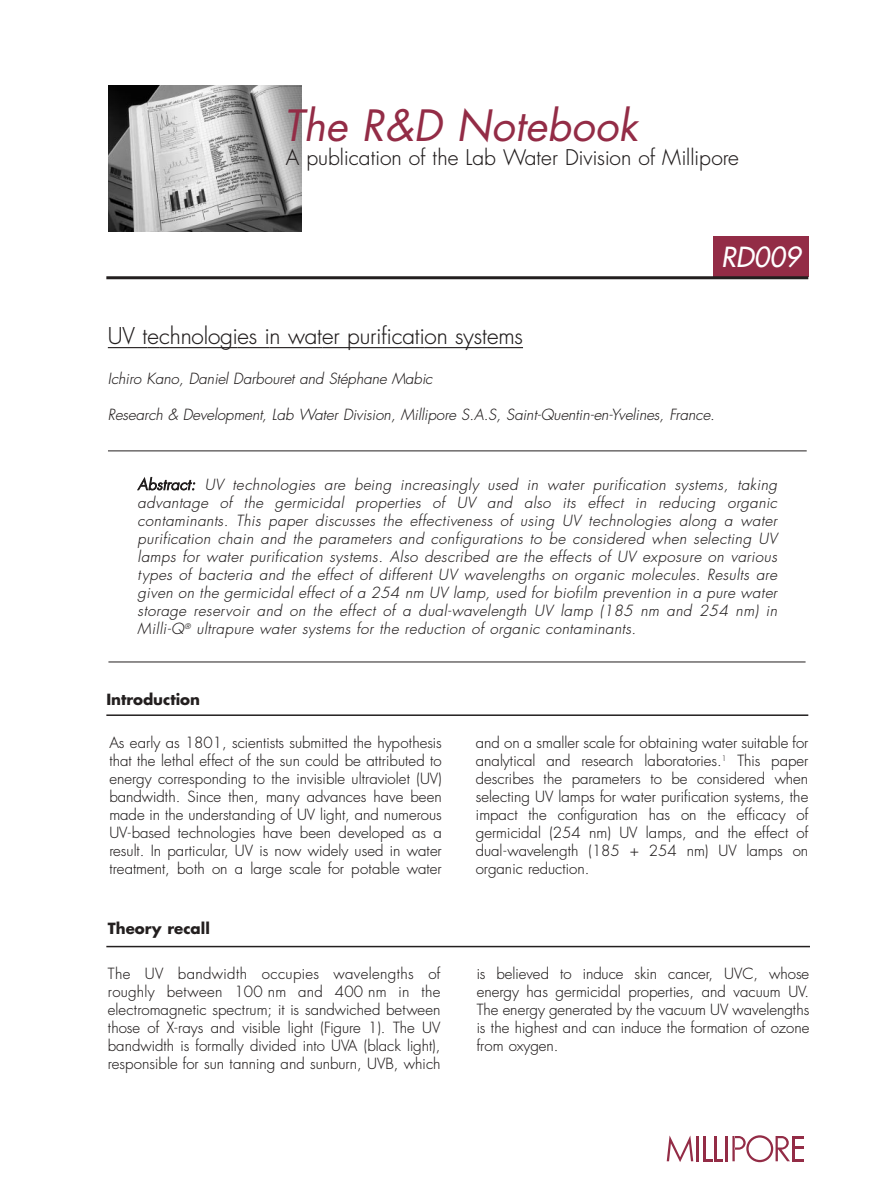
<style>
.page{position:relative;width:893px;height:1190px;background:#fff}
.page>*{position:absolute;margin:0;border:0;box-sizing:border-box;transform-origin:0 0}
.t1{font:italic 42px "Futura";color:#932c46}
.t2{font:italic 27px "Futura";color:#fff}
.t3{font:22.5px "Futura Light Millipore";letter-spacing:-.005em;color:#231f1f}
.t4{font:21px "Futura Light Millipore";color:#231f1f}
.t5{font:15px/18px "Futura Light Millipore";color:#231f1f;text-align:justify}
.t6{font:italic 15px/18px "Futura Light Millipore";color:#231f1f;text-align:justify}
.t7{font:700 15px "Futura";color:#231f1f}
</style>
<div class="page">
<div style="left:713px;top:237px;width:95px;height:40px;background:#932c46"></div>
<img style="left:108px;top:85px;width:193px;height:147px">
<hr style="left:106px;top:276px;width:702px;height:3px;background:#231f1f">
<hr style="left:108px;top:347px;width:39px;height:1px;background:#231f1f">
<svg style="left:147px;top:347px;width:12px;height:1px"></svg>
<hr style="left:159px;top:347px;width:78px;height:1px;background:#231f1f">
<hr style="left:237px;top:347px;width:33px;height:1px;background:#231f1f">
<hr style="left:270px;top:347px;width:52px;height:1px;background:#231f1f">
<hr style="left:322px;top:347px;width:98px;height:1px;background:#231f1f">
<hr style="left:424px;top:347px;width:63px;height:1px;background:#231f1f">
<hr style="left:487px;top:347px;width:36px;height:1px;background:#231f1f">
<svg style="left:666px;top:1135px;width:27px;height:27px"></svg>
<hr style="left:696px;top:1136px;width:3px;height:25px;background:#932c46">
<hr style="left:703px;top:1136px;width:3px;height:25px;background:#932c46">
<hr style="left:725px;top:1136px;width:2px;height:25px;background:#932c46">
<hr style="left:714px;top:1136px;width:2px;height:25px;background:#932c46">
<svg style="left:706px;top:1159px;width:17px;height:2px"></svg>
<svg style="left:732px;top:1135px;width:72px;height:27px"></svg>
<hr style="left:108px;top:450px;width:698px;height:1px;background:#231f1f">
<hr style="left:108px;top:661px;width:697px;height:1px;background:#231f1f">
<hr style="left:106px;top:714px;width:702px;height:2px;background:#231f1f">
<hr style="left:106px;top:945px;width:704px;height:2px;background:#231f1f">
<h1 class="t1" style="left:283px;top:106px;width:356px">The R&amp;D Notebook</h1>
<h3 class="t4" style="left:286px;top:148px;width:454px">A publication of the Lab Water Division of Millipore</h3>
<h2 class="t2" style="left:721px;top:244px;width:81px">RD009</h2>
<h3 class="t3" style="left:108px;top:326px;width:416px">UV technologies in water purification systems</h3>
<p class="t6" style="left:108px;top:370px;width:326px">Ichiro Kano, Daniel Darbouret and Stéphane Mabic</p>
<p class="t6" style="left:108px;top:406px;width:608px">Research &amp; Development, Lab Water Division, Millipore S.A.S, Saint-Quentin-en-Yvelines, France.</p>
<p class="t6" style="left:138px;top:477px;width:641px">Abstract: UV technologies are being increasingly used in water purification systems, taking advantage of the germicidal properties of UV and also its effect in reducing organic contaminants. This paper discusses the effectiveness of using UV technologies along a water purification chain and the parameters and configurations to be considered when selecting UV lamps for water purification systems. Also described are the effects of UV exposure on various types of bacteria and the effect of different UV wavelengths on organic molecules. Results are given on the germicidal effect of a 254 nm UV lamp, used for biofilm prevention in a pure water storage reservoir and on the effect of a dual-wavelength UV lamp (185 nm and 254 nm) in Milli-Q<sup>®</sup> ultrapure water systems for the reduction of organic contaminants.</p>
<p class="t7" style="left:106px;top:692px;width:95px">Introduction</p>
<p class="t5" style="left:109px;top:735px;width:334px">As early as 1801, scientists submitted the hypothesis that the lethal effect of the sun could be attributed to energy corresponding to the invisible ultraviolet (UV) bandwidth. Since then, many advances have been made in the understanding of UV light, and numerous UV-based technologies have been developed as a result. In particular, UV is now widely used in water treatment, both on a large scale for potable water</p>
<p class="t5" style="left:476px;top:735px;width:334px">and on a smaller scale for obtaining water suitable for analytical and research laboratories.<sup>1</sup> This paper describes the parameters to be considered when selecting UV lamps for water purification systems, the impact the configuration has on the efficacy of germicidal (254 nm) UV lamps, and the effect of dual-wavelength (185 + 254 nm) UV lamps on organic reduction.</p>
<p class="t7" style="left:108px;top:921px;width:103px">Theory recall</p>
<p class="t5" style="left:108px;top:965px;width:334px">The UV bandwidth occupies wavelengths of roughly between 100 nm and 400 nm in the electromagnetic spectrum; it is sandwiched between those of X-rays and visible light (Figure 1). The UV bandwidth is formally divided into UVA (black light), responsible for sun tanning and sunburn, UVB, which</p>
<p class="t5" style="left:476px;top:966px;width:334px">is believed to induce skin cancer, UVC, whose energy has germicidal properties, and vacuum UV.<br>The energy generated by the vacuum UV wavelengths is the highest and can induce the formation of ozone from oxygen.</p>
</div>
